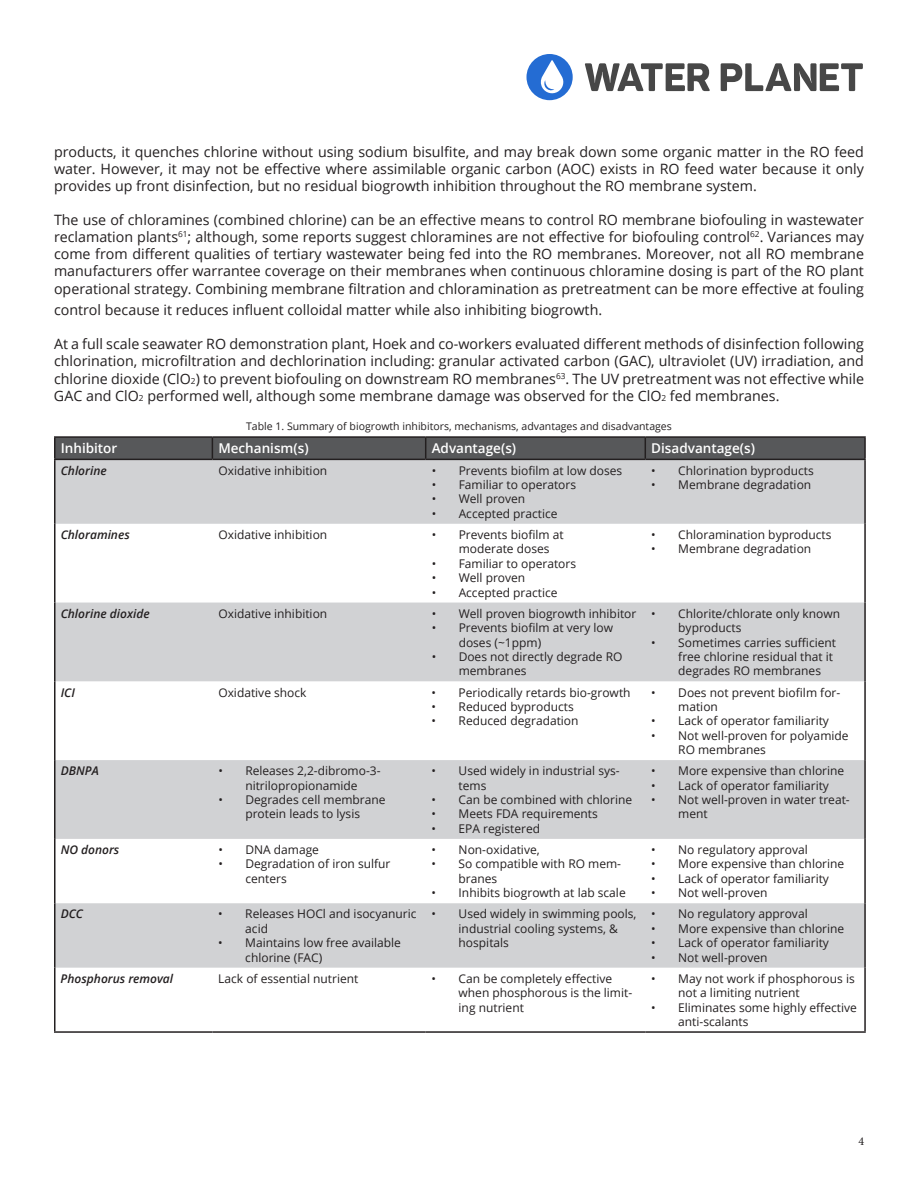
<style>
.page{position:relative;width:918px;height:1188px;background:#fff}
.page>*{position:absolute;margin:0;border:0;box-sizing:border-box;transform-origin:0 0}
.t1{font:14.25px/17.1px "Open Sans";color:#231f20;text-align:justify}
.t2{font:600 13.5px "Open Sans";color:#fff}
.t3{font:12px/14.4px "Open Sans";color:#231f20}
.t4{font:italic 600 12px "Open Sans";color:#231f20}
.t5{font:12px "Minion Pro";color:#231f20}
.t6{font:10.5px "Open Sans";color:#231f20}
.s1{font-size:8.25px}
</style>
<div class="page">
<svg style="left:585px;top:63px;width:125px;height:28px"></svg>
<svg style="left:721px;top:63px;width:142px;height:28px"></svg>
<svg style="left:526px;top:54px;width:47px;height:46px"></svg>
<svg style="left:56px;top:460px;width:808px;height:508px;fill:#d1d2d4"></svg>
<div style="left:56px;top:438px;width:808px;height:21px;background:#57585a"></div>
<hr style="left:54px;top:460px;width:2px;height:64px;background:#231f20">
<hr style="left:864px;top:460px;width:2px;height:64px;background:#231f20">
<hr style="left:54px;top:524px;width:2px;height:79px;background:#231f20">
<hr style="left:864px;top:524px;width:2px;height:79px;background:#231f20">
<hr style="left:54px;top:603px;width:2px;height:78px;background:#231f20">
<hr style="left:864px;top:603px;width:2px;height:78px;background:#231f20">
<hr style="left:54px;top:681px;width:2px;height:79px;background:#231f20">
<hr style="left:864px;top:681px;width:2px;height:79px;background:#231f20">
<hr style="left:54px;top:760px;width:2px;height:79px;background:#231f20">
<hr style="left:864px;top:760px;width:2px;height:79px;background:#231f20">
<hr style="left:54px;top:839px;width:2px;height:64px;background:#231f20">
<hr style="left:864px;top:839px;width:2px;height:64px;background:#231f20">
<hr style="left:54px;top:903px;width:2px;height:65px;background:#231f20">
<hr style="left:864px;top:903px;width:2px;height:65px;background:#231f20">
<hr style="left:54px;top:968px;width:2px;height:63px;background:#231f20">
<hr style="left:864px;top:968px;width:2px;height:63px;background:#231f20">
<hr style="left:54px;top:1031px;width:158px;height:2px;background:#231f20">
<hr style="left:212px;top:1031px;width:214px;height:2px;background:#231f20">
<hr style="left:426px;top:1031px;width:219px;height:2px;background:#231f20">
<hr style="left:645px;top:1031px;width:221px;height:2px;background:#231f20">
<hr style="left:54px;top:436px;width:158px;height:2px;background:#231f20">
<hr style="left:54px;top:438px;width:2px;height:21px;background:#231f20">
<hr style="left:212px;top:436px;width:214px;height:2px;background:#231f20">
<hr style="left:426px;top:436px;width:219px;height:2px;background:#231f20">
<hr style="left:645px;top:436px;width:221px;height:2px;background:#231f20">
<hr style="left:864px;top:438px;width:2px;height:21px;background:#231f20">
<hr style="left:54px;top:459px;width:158px;height:1px;background:#231f20">
<hr style="left:212px;top:459px;width:214px;height:1px;background:#231f20">
<hr style="left:426px;top:459px;width:219px;height:1px;background:#231f20">
<hr style="left:645px;top:459px;width:221px;height:1px;background:#231f20">
<p class="t1" style="left:54px;top:143px;width:812px">products, it quenches chlorine without using sodium bisulfite, and may break down some organic matter in the RO feed water. However, it may not be effective where assimilable organic carbon (AOC) exists in RO feed water because it only provides up front disinfection, but no residual biogrowth inhibition throughout the RO membrane system.</p>
<p class="t1" style="left:54px;top:211px;width:812px">The use of chloramines (combined chlorine) can be an effective means to control RO membrane biofouling in wastewater reclamation plants<sup>61</sup>; although, some reports suggest chloramines are not effective for biofouling control<sup>62</sup>. Variances may come from different qualities of tertiary wastewater being fed into the RO membranes. Moreover, not all RO membrane manufacturers offer warrantee coverage on their membranes when continuous chloramine dosing is part of the RO plant operational strategy. Combining membrane filtration and chloramination as pretreatment can be more effective at fouling</p>
<p class="t1" style="left:54px;top:301px;width:550px">control because it reduces influent colloidal matter while also inhibiting biogrowth.</p>
<p class="t1" style="left:54px;top:335px;width:812px">At a full scale seawater RO demonstration plant, Hoek and co-workers evaluated different methods of disinfection following chlorination, microfiltration and dechlorination including: granular activated carbon (GAC), ultraviolet (UV) irradiation, and chlorine dioxide (ClO<span class="s1">2</span>) to prevent biofouling on downstream RO membranes<sup>63</sup>. The UV pretreatment was not effective while GAC and ClO<span class="s1">2</span> performed well, although some membrane damage was observed for the ClO<span class="s1">2</span> fed membranes.</p>
<p class="t6" style="left:246px;top:419px;width:427px">Table 1. Summary of biogrowth inhibitors, mechanisms, advantages and disadvantages</p>
<p class="t2" style="left:61px;top:439px;width:58px">Inhibitor</p>
<p class="t2" style="left:218px;top:439px;width:92px">Mechanism(s)</p>
<p class="t2" style="left:432px;top:439px;width:86px">Advantage(s)</p>
<p class="t2" style="left:651px;top:439px;width:105px">Disadvantage(s)</p>
<p class="t4" style="left:61px;top:462px;width:48px">Chlorine</p>
<p class="t3" style="left:218px;top:463px;width:110px">Oxidative inhibition</p>
<p class="t3" style="left:432px;top:463px;width:192px">• Prevents biofilm at low doses</p>
<p class="t3" style="left:432px;top:477px;width:146px">• Familiar to operators</p>
<p class="t3" style="left:432px;top:492px;width:95px">• Well proven</p>
<p class="t3" style="left:432px;top:506px;width:127px">• Accepted practice</p>
<p class="t3" style="left:651px;top:463px;width:164px">• Chlorination byproducts</p>
<p class="t3" style="left:651px;top:477px;width:162px">• Membrane degradation</p>
<p class="t4" style="left:61px;top:526px;width:71px">Chloramines</p>
<p class="t3" style="left:218px;top:527px;width:110px">Oxidative inhibition</p>
<p class="t3" style="left:459px;top:527px;width:107px;text-indent:-27px">• Prevents biofilm at moderate doses</p>
<p class="t3" style="left:432px;top:556px;width:146px">• Familiar to operators</p>
<p class="t3" style="left:432px;top:570px;width:95px">• Well proven</p>
<p class="t3" style="left:432px;top:585px;width:127px">• Accepted practice</p>
<p class="t4" style="left:61px;top:605px;width:90px">Chlorine dioxide</p>
<p class="t3" style="left:218px;top:606px;width:110px">Oxidative inhibition</p>
<p class="t3" style="left:432px;top:606px;width:206px">• Well proven biogrowth inhibitor</p>
<p class="t3" style="left:459px;top:620px;width:156px;text-indent:-27px">• Prevents biofilm at very low doses (~1ppm)</p>
<p class="t3" style="left:459px;top:649px;width:165px;text-indent:-27px">• Does not directly degrade RO membranes</p>
<p class="t4" style="left:61px;top:684px;width:16px">ICI</p>
<p class="t3" style="left:218px;top:685px;width:90px">Oxidative shock</p>
<p class="t3" style="left:432px;top:685px;width:200px">• Periodically retards bio-growth</p>
<p class="t3" style="left:432px;top:699px;width:144px">• Reduced byproducts</p>
<p class="t3" style="left:432px;top:713px;width:148px">• Reduced degradation</p>
<p class="t4" style="left:61px;top:762px;width:40px">DBNPA</p>
<p class="t3" style="left:218px;top:763px;width:164px;text-align:center">• Releases 2,2-dibromo-3- nitrilopropionamide</p>
<p class="t3" style="left:218px;top:792px;width:169px;text-align:center">• Degrades cell membrane protein leads to lysis</p>
<p class="t4" style="left:61px;top:841px;width:60px">NO donors</p>
<p class="t3" style="left:218px;top:842px;width:102px">• DNA damage</p>
<p class="t3" style="left:245px;top:857px;width:147px;text-indent:-27px">• Degradation of iron sulfur centers</p>
<p class="t3" style="left:459px;top:763px;width:163px;text-indent:-27px">• Used widely in industrial sys&shy;tems</p>
<p class="t3" style="left:432px;top:792px;width:202px">• Can be combined with chlorine</p>
<p class="t3" style="left:432px;top:807px;width:168px">• Meets FDA requirements</p>
<p class="t3" style="left:432px;top:821px;width:110px">• EPA registered</p>
<p class="t3" style="left:432px;top:842px;width:110px">• Non-oxidative,</p>
<p class="t3" style="left:459px;top:857px;width:164px;text-indent:-27px">• So compatible with RO mem&shy;branes</p>
<p class="t3" style="left:432px;top:885px;width:196px">• Inhibits biogrowth at lab scale</p>
<p class="t3" style="left:651px;top:527px;width:182px">• Chloramination byproducts</p>
<p class="t3" style="left:651px;top:541px;width:162px">• Membrane degradation</p>
<p class="t3" style="left:678px;top:606px;width:163px;text-indent:-27px">• Chlorite/chlorate only known byproducts</p>
<p class="t3" style="left:678px;top:635px;width:159px;text-indent:-27px">• Sometimes carries sufficient free chlorine residual that it degrades RO membranes</p>
<p class="t3" style="left:678px;top:685px;width:164px;text-indent:-27px">• Does not prevent biofilm for&shy;mation</p>
<p class="t3" style="left:651px;top:713px;width:179px">• Lack of operator familiarity</p>
<p class="t3" style="left:678px;top:728px;width:172px;text-indent:-27px">• Not well-proven for polyamide<br>RO membranes</p>
<p class="t3" style="left:651px;top:763px;width:195px">• More expensive than chlorine</p>
<p class="t3" style="left:651px;top:778px;width:179px">• Lack of operator familiarity</p>
<p class="t3" style="left:678px;top:792px;width:173px;text-indent:-27px">• Not well-proven in water treat&shy;ment</p>
<p class="t3" style="left:651px;top:842px;width:158px">• No regulatory approval</p>
<p class="t3" style="left:651px;top:857px;width:195px">• More expensive than chlorine</p>
<p class="t3" style="left:651px;top:871px;width:179px">• Lack of operator familiarity</p>
<p class="t3" style="left:651px;top:885px;width:118px">• Not well-proven</p>
<p class="t4" style="left:61px;top:906px;width:24px">DCC</p>
<p class="t3" style="left:245px;top:907px;width:173px;text-indent:-27px">• Releases HOCl and isocyanuric acid</p>
<p class="t3" style="left:245px;top:935px;width:157px;text-indent:-27px">• Maintains low free available chlorine (FAC)</p>
<p class="t3" style="left:459px;top:907px;width:179px;text-indent:-27px">• Used widely in swimming pools, industrial cooling systems, &amp; hospitals</p>
<p class="t3" style="left:651px;top:907px;width:158px">• No regulatory approval</p>
<p class="t3" style="left:651px;top:921px;width:195px">• More expensive than chlorine</p>
<p class="t3" style="left:651px;top:935px;width:179px">• Lack of operator familiarity</p>
<p class="t3" style="left:651px;top:950px;width:118px">• Not well-proven</p>
<p class="t4" style="left:61px;top:970px;width:114px">Phosphorus removal</p>
<p class="t3" style="left:218px;top:971px;width:142px">Lack of essential nutrient</p>
<p class="t3" style="left:459px;top:971px;width:175px;text-indent:-27px">• Can be completely effective when phosphorous is the limit&shy;ing nutrient</p>
<p class="t3" style="left:678px;top:971px;width:178px;text-indent:-27px">• May not work if phosphorous is not a limiting nutrient</p>
<p class="t3" style="left:678px;top:1000px;width:180px;text-indent:-27px">• Eliminates some highly effective anti-scalants</p>
<p class="t5" style="left:859px;top:1133px;width:7px">4</p>
</div>
